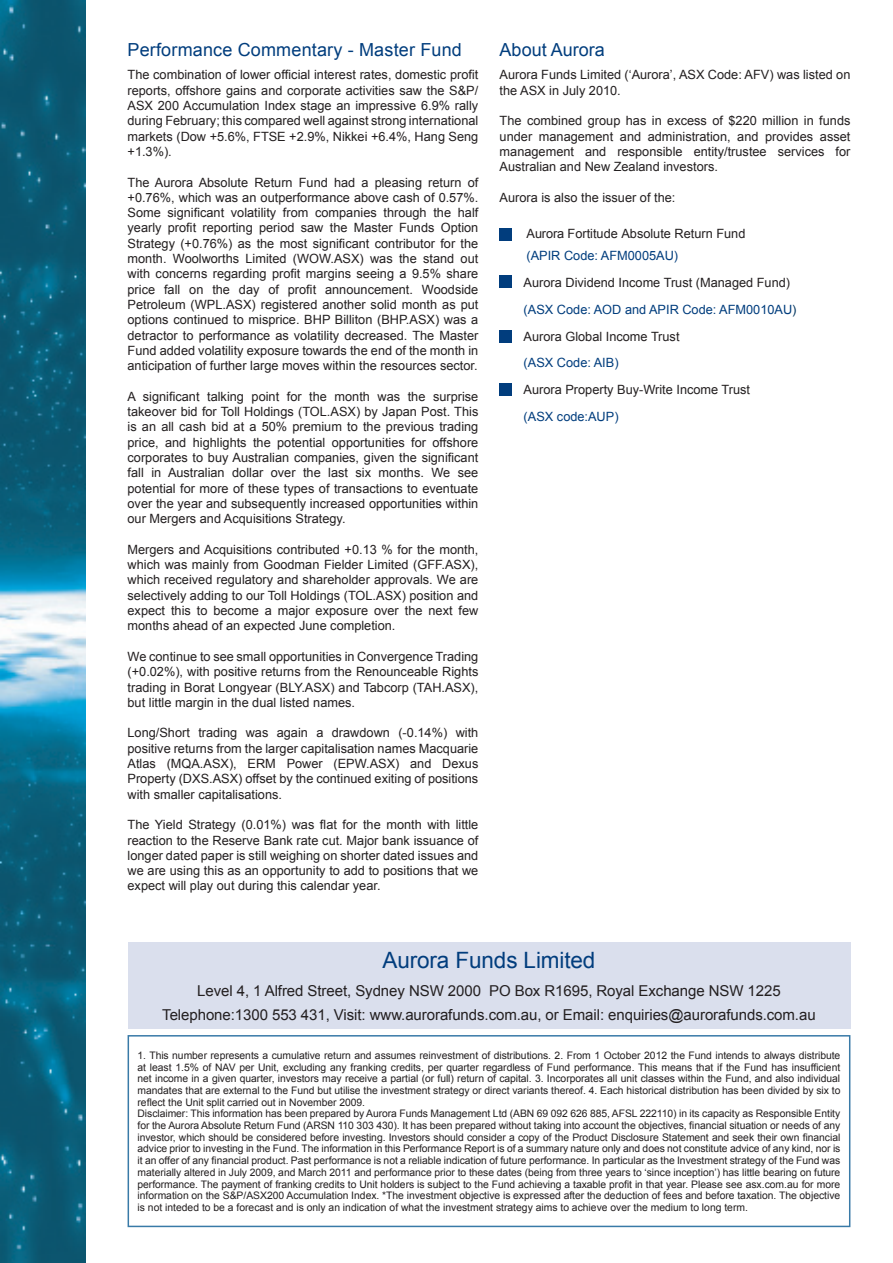
<style>
.page{position:relative;width:893px;height:1263px;background:#fff}
.page>*{position:absolute;margin:0;border:0;box-sizing:border-box;transform-origin:0 0}
.t1{font:22.5px "Arial";letter-spacing:-.005em;color:#013d7d}
.Subheads{font:18px "Arial";letter-spacing:.01em;color:#013d7d}
.Trust_-_Text{font:18px "Arial";color:#013d7d}
.t2{font:15px "Arial";letter-spacing:-.005em;color:#231f20}
.Trust_-_Text-2{font:12.75px/15.3px "Arial";color:#231f20;text-align:justify}
.Body_Copy_-_Bullet_P{font:12.75px "Arial";color:#231f20}
.Body_Copy_-_Bullet_P-2{font:12.75px "Arial";color:#013d7d}
.t3{font:10.35px/11.7px "Arial";color:#231f20;text-align:justify}
.s1{color:#00345e}
</style>
<div class="page">
<div style="left:500px;top:228px;width:12px;height:13px;background:#013d7d"></div>
<div style="left:500px;top:383px;width:12px;height:13px;background:#013d7d"></div>
<div style="left:500px;top:330px;width:12px;height:12px;background:#013d7d"></div>
<div style="left:500px;top:276px;width:12px;height:12px;background:#013d7d"></div>
<div style="left:128px;top:943px;width:722px;height:86px;background:#dadfed"></div>
<div style="left:128px;top:1035px;width:722px;height:192px;border:2px solid #397aa7"></div>
<img style="left:0;top:0;width:85px;height:1263px">
<p class="Subheads" style="left:128px;top:38px;width:336px">Performance Commentary - Master Fund</p>
<p class="Trust_-_Text-2" style="left:128px;top:67px;width:352px">The combination of lower official interest rates, domestic profit reports, offshore gains and corporate activities saw the S&amp;P/ ASX 200 Accumulation Index stage an impressive 6.9% rally during February; this compared well against strong international markets (Dow +5.6%, FTSE +2.9%, Nikkei +6.4%, Hang Seng +1.3%).</p>
<p class="Trust_-_Text-2" style="left:128px;top:175px;width:352px">The Aurora Absolute Return Fund had a pleasing return of +0.76%, which was an outperformance above cash of 0.57%.<br>Some significant volatility from companies through the half yearly profit reporting period saw the Master Funds Option Strategy (+0.76%) as the most significant contributor for the month. Woolworths Limited (WOW.ASX) was the stand out with concerns regarding profit margins seeing a 9.5% share price fall on the day of profit announcement. Woodside Petroleum (WPL.ASX) registered another solid month as put options continued to misprice. BHP Billiton (BHP.ASX) was a detractor to performance as volatility decreased. The Master Fund added volatility exposure towards the end of the month in anticipation of further large moves within the resources sector.</p>
<p class="Trust_-_Text-2" style="left:128px;top:389px;width:352px">A significant talking point for the month was the surprise takeover bid for Toll Holdings (TOL.ASX) by Japan Post. This is an all cash bid at a 50% premium to the previous trading price, and highlights the potential opportunities for offshore corporates to buy Australian companies, given the significant fall in Australian dollar over the last six months. We see potential for more of these types of transactions to eventuate over the year and subsequently increased opportunities within our Mergers and Acquisitions Strategy.</p>
<p class="Trust_-_Text-2" style="left:128px;top:542px;width:352px">Mergers and Acquisitions contributed +0.13 % for the month, which was mainly from Goodman Fielder Limited (GFF.ASX), which received regulatory and shareholder approvals. We are selectively adding to our Toll Holdings (TOL.ASX) position and expect this to become a major exposure over the next few months ahead of an expected June completion.</p>
<p class="Trust_-_Text-2" style="left:128px;top:649px;width:352px">We continue to see small opportunities in Convergence Trading (+0.02%), with positive returns from the Renounceable Rights trading in Borat Longyear (BLY.ASX) and Tabcorp (TAH.ASX), but little margin in the dual listed names.</p>
<p class="Trust_-_Text-2" style="left:128px;top:725px;width:352px">Long/Short trading was again a drawdown (-0.14%) with positive returns from the larger capitalisation names Macquarie Atlas (MQA.ASX), ERM Power (EPW.ASX) and Dexus Property (DXS.ASX) offset by the continued exiting of positions with smaller capitalisations.</p>
<p class="Trust_-_Text-2" style="left:128px;top:817px;width:352px">The Yield Strategy (0.01%) was flat for the month with little reaction to the Reserve Bank rate cut. Major bank issuance of longer dated paper is still weighing on shorter dated issues and we are using this as an opportunity to add to positions that we expect will play out during this calendar year.</p>
<p class="Trust_-_Text" style="left:500px;top:38px;width:107px">About Aurora</p>
<p class="Trust_-_Text-2" style="left:500px;top:67px;width:352px">Aurora Funds Limited (‘Aurora’, ASX Code: AFV) was listed on the ASX in July 2010.</p>
<p class="Trust_-_Text-2" style="left:500px;top:113px;width:352px">The combined group has in excess of $220 million in funds under management and administration, and provides asset management and responsible entity/trustee services for Australian and New Zealand investors.</p>
<p class="Trust_-_Text-2" style="left:500px;top:190px;width:177px">Aurora is also the issuer of the:</p>
<p class="Trust_-_Text-2" style="left:527px;top:226px;width:220px">Aurora Fortitude Absolute Return Fund</p>
<p class="Body_Copy_-_Bullet_P-2" style="left:527px;top:247px;width:153px">(APIR Code: AFM0005AU)</p>
<p class="Body_Copy_-_Bullet_P" style="left:524px;top:274px;width:268px">Aurora Dividend Income Trust (Managed Fund)</p>
<p class="Body_Copy_-_Bullet_P-2" style="left:524px;top:301px;width:274px">(ASX Code: AOD and APIR Code: AFM0010AU<span class="s1">)</span></p>
<p class="Body_Copy_-_Bullet_P" style="left:524px;top:328px;width:157px">Aurora Global Income Trust</p>
<p class="Body_Copy_-_Bullet_P-2" style="left:524px;top:355px;width:96px">(ASX Code: AIB)</p>
<p class="Body_Copy_-_Bullet_P" style="left:524px;top:381px;width:228px">Aurora Property Buy-Write Income Trust</p>
<p class="Body_Copy_-_Bullet_P-2" style="left:524px;top:408px;width:96px">(ASX code:AUP)</p>
<p class="t1" style="left:382px;top:945px;width:214px">Aurora Funds Limited</p>
<p class="t2" style="left:197px;top:981px;width:585px">Level 4, 1 Alfred Street, Sydney NSW 2000 PO Box R1695, Royal Exchange NSW 1225</p>
<p class="t2" style="left:162px;top:1005px;width:655px">Telephone:1300 553 431, Visit: www.aurorafunds.com.au, or Email: enquiries@aurorafunds.com.au</p>
<p class="t3" style="left:138px;top:1049px;width:704px">1. This number represents a cumulative return and assumes reinvestment of distributions. 2. From 1 October 2012 the Fund intends to always distribute at least 1.5% of NAV per Unit, excluding any franking credits, per quarter regardless of Fund performance. This means that if the Fund has insufficient net income in a given quarter, investors may receive a partial (or full) return of capital. 3. Incorporates all unit classes within the Fund, and also individual mandates that are external to the Fund but utilise the investment strategy or direct variants thereof. 4. Each historical distribution has been divided by six to reflect the Unit split carried out in November 2009.</p>
<p class="t3" style="left:138px;top:1108px;width:704px">Disclaimer: This information has been prepared by Aurora Funds Management Ltd (ABN 69 092 626 885, AFSL 222110) in its capacity as Responsible Entity for the Aurora Absolute Return Fund (ARSN 110 303 430). It has been prepared without taking into account the objectives, financial situation or needs of any investor, which should be considered before investing. Investors should consider a copy of the Product Disclosure Statement and seek their own financial advice prior to investing in the Fund. The information in this Performance Report is of a summary nature only and does not constitute advice of any kind, nor is it an offer of any financial product. Past performance is not a reliable indication of future performance. In particular as the Investment strategy of the Fund was materially altered in July 2009, and March 2011 and performance prior to these dates (being from three years to ‘since inception’) has little bearing on future performance. The payment of franking credits to Unit holders is subject to the Fund achieving a taxable profit in that year. Please see asx.com.au for more information on the S&amp;P/ASX200 Accumulation Index. *The investment objective is expressed after the deduction of fees and before taxation. The objective is not inteded to be a forecast and is only an indication of what the investment strategy aims to achieve over the medium to long term.</p>
</div>
